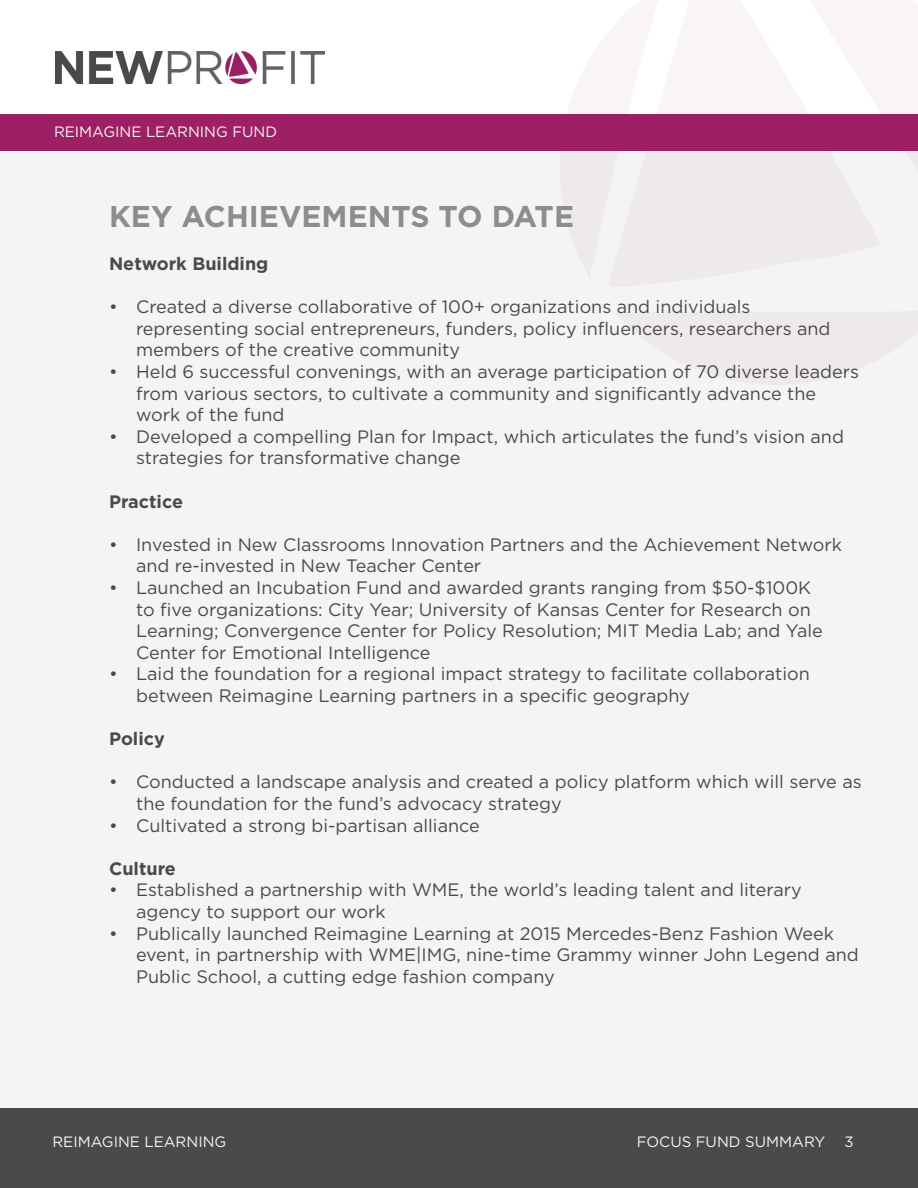
<style>
.page{position:relative;width:918px;height:1188px;background:#fff}
.page>*{position:absolute;margin:0;border:0;box-sizing:border-box;transform-origin:0 0}
.t1{font:700 30px "Gotham";color:#8e8d8d}
.t2{font:18px/21.6px "Gotham";color:#4a4a4b}
.t3{font:700 18px "Gotham";color:#4a4a4b}
.t4{font:15px "Gotham";color:#f4f4f4}
</style>
<div class="page">
<div style="left:0;top:135px;width:918px;height:993px;background:#f4f4f4"></div>
<img style="left:55px;top:52px;width:270px;height:31px">
<div style="left:0;top:114px;width:918px;height:37px;background:#9d2065"></div>
<div style="left:0;top:1108px;width:918px;height:80px;background:#4a4a4b"></div>
<p class="t4" style="left:54px;top:122px;width:225px">REIMAGINE LEARNING FUND</p>
<p class="t1" style="left:109px;top:196px;width:467px">KEY ACHIEVEMENTS TO DATE</p>
<p class="t3" style="left:109px;top:252px;width:161px">Network Building</p>
<p class="t2" style="left:136px;top:296px;width:696px;text-indent:-27px">• Created a diverse collaborative of 100+ organizations and individuals representing social entrepreneurs, funders, policy influencers, researchers and members of the creative community</p>
<p class="t2" style="left:136px;top:361px;width:725px;text-indent:-27px">• Held 6 successful convenings, with an average participation of 70 diverse leaders from various sectors, to cultivate a community and significantly advance the work of the fund</p>
<p class="t2" style="left:136px;top:425px;width:709px;text-indent:-27px">• Developed a compelling Plan for Impact, which articulates the fund’s vision and strategies for transformative change</p>
<p class="t3" style="left:109px;top:489px;width:75px">Practice</p>
<p class="t2" style="left:136px;top:533px;width:708px;text-indent:-27px">• Invested in New Classrooms Innovation Partners and the Achievement Network and re-invested in New Teacher Center</p>
<p class="t2" style="left:136px;top:577px;width:688px;text-indent:-27px">• Launched an Incubation Fund and awarded grants ranging from $50-$100K to five organizations: City Year; University of Kansas Center for Research on Learning; Convergence Center for Policy Resolution; MIT Media Lab; and Yale Center for Emotional Intelligence</p>
<p class="t2" style="left:136px;top:663px;width:675px;text-indent:-27px">• Laid the foundation for a regional impact strategy to facilitate collaboration between Reimagine Learning partners in a specific geography</p>
<p class="t3" style="left:109px;top:727px;width:57px">Policy</p>
<p class="t2" style="left:136px;top:771px;width:727px;text-indent:-27px">• Conducted a landscape analysis and created a policy platform which will serve as the foundation for the fund’s advocacy strategy</p>
<p class="t2" style="left:109px;top:814px;width:372px">• Cultivated a strong bi-partisan alliance</p>
<p class="t3" style="left:109px;top:857px;width:68px">Culture</p>
<p class="t2" style="left:136px;top:879px;width:667px;text-indent:-27px">• Established a partnership with WME, the world’s leading talent and literary agency to support our work</p>
<p class="t2" style="left:136px;top:922px;width:724px;text-indent:-27px">• Publically launched Reimagine Learning at 2015 Mercedes-Benz Fashion Week event, in partnership with WME|IMG, nine-time Grammy winner John Legend and<br>Public School, a cutting edge fashion company</p>
<p class="t4" style="left:52px;top:1132px;width:175px">REIMAGINE LEARNING</p>
<p class="t4" style="left:637px;top:1132px;width:190px">FOCUS FUND SUMMARY</p>
<p class="t4" style="left:844px;top:1133px;width:11px">3</p>
</div>
